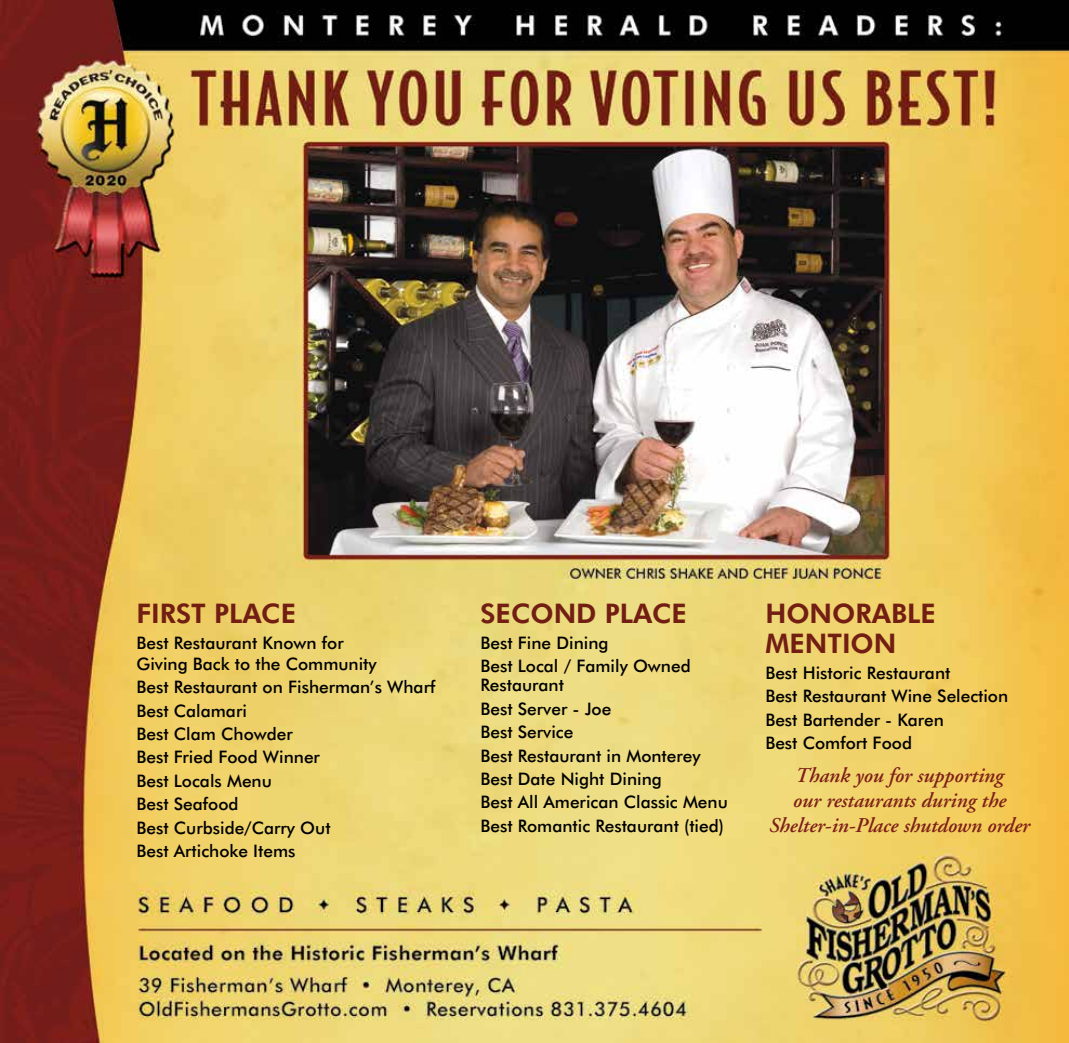
<style>
.page{position:relative;width:1069px;height:1043px;background:#fff}
.page>*{position:absolute;margin:0;border:0;box-sizing:border-box;transform-origin:0 0}
.t1{font:800 27px/30px "Futura BT";color:#721e13}
.t2{font:italic 600 21px/25.2px "Adobe Garamond";color:#7e2019;text-align:center}
.t3{font:500 17.25px/23.4px "Futura BT";color:#000}
</style>
<div class="page">
<img style="left:0;top:0;width:1068px;height:1042px">
<h1 class="t1" style="left:136px;top:598px;width:161px">FIRST PLACE</h1>
<p class="t3" style="left:136px;top:631px;width:241px;line-height:21px">Best Restaurant Known for<br>Giving Back to the Community</p>
<p class="t3" style="left:136px;top:675px;width:300px">Best Restaurant on Fisherman’s Wharf<br>Best Calamari<br>Best Clam Chowder<br>Best Fried Food Winner<br>Best Locals Menu<br>Best Seafood<br>Best Curbside/Carry Out<br>Best Artichoke Items</p>
<h1 class="t1" style="left:480px;top:598px;width:208px">SECOND PLACE</h1>
<p class="t3" style="left:480px;top:630px;width:212px">Best Fine Dining<br>Best Local / Family Owned</p>
<p class="t3" style="left:480px;top:673px;width:249px">Restaurant<br>Best Server - Joe<br>Best Service<br>Best Restaurant in Monterey<br>Best Date Night Dining<br>Best All American Classic Menu<br>Best Romantic Restaurant (tied)</p>
<h1 class="t1" style="left:765px;top:598px;width:172px">HONORABLE<br>MENTION</h1>
<p class="t3" style="left:765px;top:660px;width:244px">Best Historic Restaurant<br>Best Restaurant Wine Selection<br>Best Bartender - Karen<br>Best Comfort Food</p>
<p class="t2" style="left:767px;top:763px;width:262px">Thank you for supporting<br>our restaurants during the<br>Shelter-in-Place shutdown order</p>
</div>
